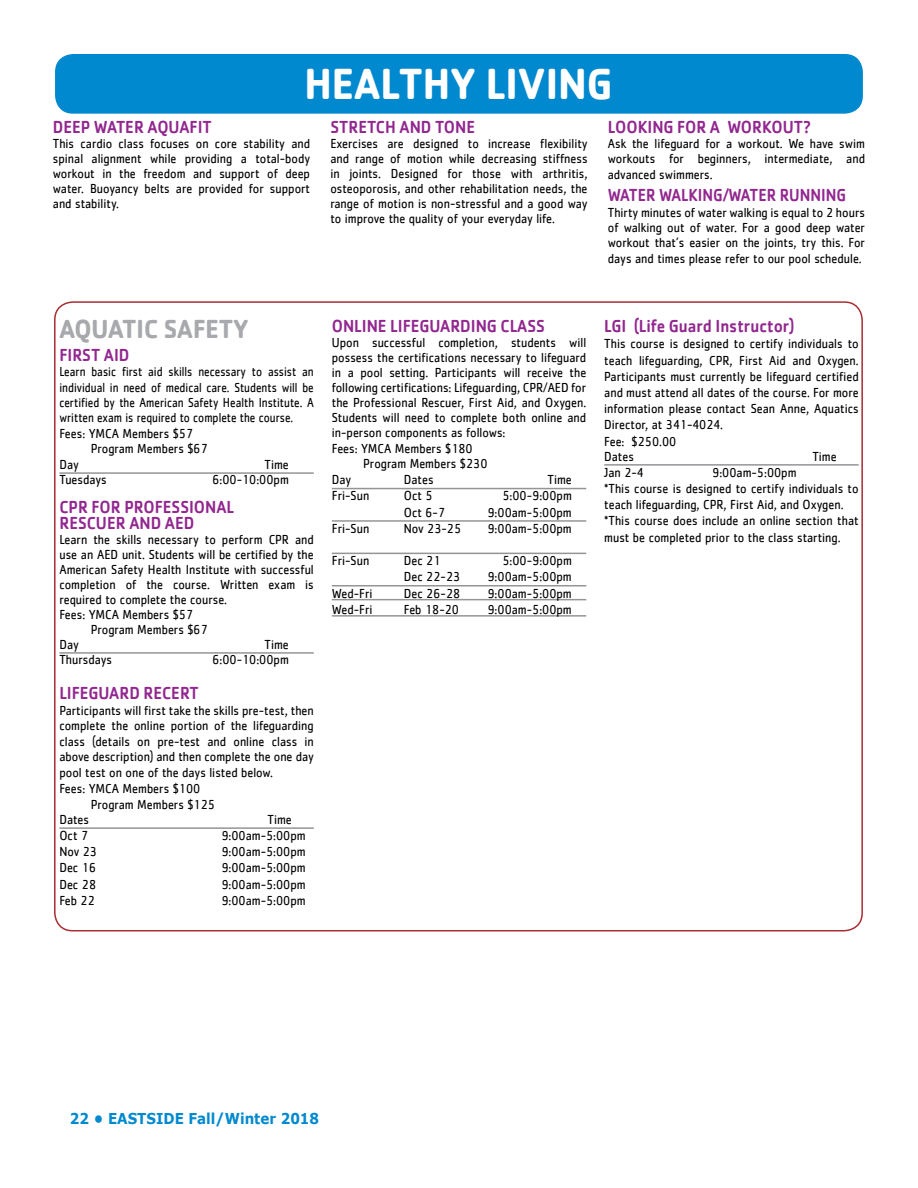
<style>
.page{position:relative;width:918px;height:1188px;background:#fff}
.page>*{position:absolute;margin:0;border:0;box-sizing:border-box;transform-origin:0 0}
.t1{font:700 45px "Cachet";color:#fff;scale:.9 1}
.t2{font:700 27px "Cachet";color:#a7a9ac;scale:.9 1}
.t3{font:500 18px/15.5px "Cachet";color:#92278f;scale:.9 1}
.t4{font:500 18px "Cachet";color:#92278f;scale:.86 1}
.t5{font:700 15px "Verdana";color:#0089cf;scale:.9 1}
.t6{font:13.5px/15px "Cachet";color:#000;text-align:justify;scale:.9 1}
.t7{font:13.5px "Cachet";color:#000;scale:.84 1}
</style>
<div class="page">
<div style="left:55px;top:54px;width:808px;height:60px;background:#0089cf;border-radius:18px"></div>
<hr style="left:59px;top:472px;width:255px;height:2px;background:#939598">
<hr style="left:59px;top:652px;width:255px;height:2px;background:#939598">
<hr style="left:59px;top:827px;width:255px;height:2px;background:#939598">
<hr style="left:332px;top:488px;width:254px;height:1px;background:#939598">
<hr style="left:332px;top:520px;width:254px;height:2px;background:#939598">
<hr style="left:332px;top:553px;width:254px;height:1px;background:#939598">
<hr style="left:332px;top:585px;width:254px;height:2px;background:#939598">
<hr style="left:332px;top:599px;width:254px;height:1px;background:#939598">
<hr style="left:332px;top:615px;width:254px;height:2px;background:#939598">
<hr style="left:604px;top:464px;width:255px;height:2px;background:#939598">
<h1 class="t1" style="left:305px;top:55px;width:344px">HEALTHY LIVING</h1>
<h3 class="t3" style="left:53px;top:119px;width:178px">DEEP WATER AQUAFIT</h3>
<p class="t6" style="left:53px;top:136px;width:287px">This cardio class focuses on core stability and spinal alignment while providing a total-body workout in the freedom and support of deep water. Buoyancy belts are provided for support and stability.</p>
<h3 class="t3" style="left:330px;top:119px;width:162px">STRETCH AND TONE</h3>
<p class="t6" style="left:330px;top:136px;width:287px">Exercises are designed to increase flexibility and range of motion while decreasing stiffness in joints. Designed for those with arthritis, osteoporosis, and other rehabilitation needs, the range of motion is non-stressful and a good way to improve the quality of your everyday life.</p>
<h3 class="t3" style="left:608px;top:119px;width:228px">LOOKING FOR A WORKOUT?</h3>
<p class="t6" style="left:608px;top:136px;width:287px">Ask the lifeguard for a workout. We have swim workouts for beginners, intermediate, and advanced swimmers.</p>
<h3 class="t4" style="left:608px;top:184px;width:279px">WATER WALKING/WATER RUNNING</h3>
<p class="t6" style="left:608px;top:204px;width:287px;line-height:15.5px">Thirty minutes of water walking is equal to 2 hours of walking out of water. For a good deep water workout that’s easier on the joints, try this. For days and times please refer to our pool schedule.</p>
<h2 class="t2" style="left:59px;top:312px;width:212px">AQUATIC SAFETY</h2>
<h3 class="t3" style="left:59px;top:346px;width:79px">FIRST AID</h3>
<p class="t7" style="left:59px;top:364px;width:304px">Learn basic first aid skills necessary to assist an</p>
<p class="t7" style="left:59px;top:379px;width:304px">individual in need of medical care. Students will be</p>
<p class="t7" style="left:59px;top:395px;width:304px">certified by the American Safety Health Institute. A</p>
<p class="t7" style="left:59px;top:410px;width:280px">written exam is required to complete the course.</p>
<p class="t6" style="left:59px;top:426px;width:150px">Fees: YMCA Members $57</p>
<p class="t6" style="left:91px;top:441px;width:132px">Program Members $67</p>
<p class="t6" style="left:59px;top:457px;width:23px">Day</p>
<p class="t6" style="left:265px;top:457px;width:29px">Time</p>
<p class="t6" style="left:59px;top:472px;width:54px">Tuesdays</p>
<p class="t6" style="left:212px;top:472px;width:87px">6:00-10:00pm</p>
<h3 class="t3" style="left:59px;top:499px;width:196px">CPR FOR PROFESSIONAL<br>RESCUER AND AED</h3>
<p class="t6" style="left:59px;top:531px;width:284px">Learn the skills necessary to perform CPR and</p>
<p class="t6" style="left:59px;top:546px;width:284px">use an AED unit. Students will be certified by the</p>
<p class="t6" style="left:59px;top:561px;width:284px">American Safety Health Institute with successful</p>
<p class="t6" style="left:59px;top:576px;width:284px">completion of the course. Written exam is</p>
<p class="t6" style="left:59px;top:591px;width:188px">required to complete the course.</p>
<p class="t6" style="left:59px;top:606px;width:150px">Fees: YMCA Members $57</p>
<p class="t6" style="left:91px;top:621px;width:132px">Program Members $67</p>
<p class="t6" style="left:59px;top:636px;width:23px">Day</p>
<p class="t6" style="left:265px;top:636px;width:29px">Time</p>
<p class="t6" style="left:59px;top:652px;width:60px">Thursdays</p>
<p class="t6" style="left:212px;top:652px;width:87px">6:00-10:00pm</p>
<h3 class="t3" style="left:59px;top:685px;width:156px">LIFEGUARD RECERT</h3>
<p class="t6" style="left:59px;top:702px;width:284px">Participants will first take the skills pre-test, then</p>
<p class="t6" style="left:59px;top:718px;width:284px">complete the online portion of the lifeguarding</p>
<p class="t6" style="left:59px;top:733px;width:284px">class (details on pre-test and online class in</p>
<p class="t6" style="left:59px;top:749px;width:284px">above description) and then complete the one day</p>
<p class="t6" style="left:59px;top:765px;width:239px">pool test on one of the days listed below.</p>
<p class="t6" style="left:59px;top:780px;width:158px">Fees: YMCA Members $100</p>
<p class="t6" style="left:91px;top:797px;width:139px">Program Members $125</p>
<p class="t6" style="left:59px;top:812px;width:35px">Dates</p>
<p class="t6" style="left:268px;top:812px;width:29px">Time</p>
<p class="t6" style="left:59px;top:828px;width:33px">Oct 7</p>
<p class="t6" style="left:221px;top:828px;width:95px">9:00am-5:00pm</p>
<p class="t6" style="left:59px;top:844px;width:43px">Nov 23</p>
<p class="t6" style="left:221px;top:844px;width:95px">9:00am-5:00pm</p>
<p class="t6" style="left:59px;top:860px;width:42px">Dec 16</p>
<p class="t6" style="left:221px;top:860px;width:95px">9:00am-5:00pm</p>
<p class="t6" style="left:59px;top:876px;width:42px">Dec 28</p>
<p class="t6" style="left:221px;top:876px;width:95px">9:00am-5:00pm</p>
<p class="t6" style="left:59px;top:893px;width:41px">Feb 22</p>
<p class="t6" style="left:221px;top:893px;width:95px">9:00am-5:00pm</p>
<h3 class="t3" style="left:332px;top:318px;width:238px">ONLINE LIFEGUARDING CLASS</h3>
<p class="t6" style="left:332px;top:335px;width:284px">Upon successful completion, students will</p>
<p class="t6" style="left:332px;top:350px;width:284px">possess the certifications necessary to lifeguard</p>
<p class="t6" style="left:332px;top:365px;width:284px">in a pool setting. Participants will receive the</p>
<p class="t6" style="left:332px;top:380px;width:284px">following certifications: Lifeguarding, CPR/AED for</p>
<p class="t6" style="left:332px;top:395px;width:284px">the Professional Rescuer, First Aid, and Oxygen.</p>
<p class="t6" style="left:332px;top:410px;width:284px">Students will need to complete both online and</p>
<p class="t6" style="left:332px;top:425px;width:195px">in-person components as follows:</p>
<p class="t6" style="left:332px;top:440px;width:158px">Fees: YMCA Members $180</p>
<p class="t6" style="left:363px;top:456px;width:139px">Program Members $230</p>
<p class="t6" style="left:332px;top:472px;width:23px">Day</p>
<p class="t6" style="left:404px;top:472px;width:35px">Dates</p>
<p class="t6" style="left:548px;top:472px;width:29px">Time</p>
<p class="t6" style="left:332px;top:488px;width:43px">Fri-Sun</p>
<p class="t6" style="left:404px;top:488px;width:33px">Oct 5</p>
<p class="t6" style="left:502px;top:488px;width:79px">5:00-9:00pm</p>
<p class="t6" style="left:404px;top:504px;width:47px">Oct 6-7</p>
<p class="t6" style="left:487px;top:504px;width:95px">9:00am-5:00pm</p>
<p class="t6" style="left:332px;top:521px;width:43px">Fri-Sun</p>
<p class="t6" style="left:404px;top:521px;width:65px">Nov 23-25</p>
<p class="t6" style="left:487px;top:521px;width:95px">9:00am-5:00pm</p>
<p class="t6" style="left:332px;top:553px;width:43px">Fri-Sun</p>
<p class="t6" style="left:404px;top:553px;width:42px">Dec 21</p>
<p class="t6" style="left:502px;top:553px;width:79px">5:00-9:00pm</p>
<p class="t6" style="left:404px;top:569px;width:64px">Dec 22-23</p>
<p class="t6" style="left:487px;top:569px;width:95px">9:00am-5:00pm</p>
<p class="t6" style="left:332px;top:585px;width:47px">Wed-Fri</p>
<p class="t6" style="left:404px;top:585px;width:64px">Dec 26-28</p>
<p class="t6" style="left:487px;top:585px;width:95px">9:00am-5:00pm</p>
<p class="t6" style="left:332px;top:602px;width:47px">Wed-Fri</p>
<p class="t6" style="left:404px;top:602px;width:63px">Feb 18-20</p>
<p class="t6" style="left:487px;top:602px;width:95px">9:00am-5:00pm</p>
<h3 class="t3" style="left:604px;top:318px;width:213px">LGI (Life Guard Instructor)</h3>
<p class="t6" style="left:604px;top:336px;width:284px;line-height:16px;text-align:left">This course is designed to certify individuals to teach lifeguarding, CPR, First Aid and Oxygen.<br>Participants must currently be lifeguard certified and must attend all dates of the course. For more information please contact Sean Anne, Aquatics Director, at 341-4024.<br>Fee: $250.00<br>Dates</p>
<p class="t6" style="left:812px;top:448px;width:29px">Time</p>
<p class="t6" style="left:604px;top:465px;width:45px">Jan 2-4</p>
<p class="t6" style="left:604px;top:464px;width:284px;line-height:16.2px;text-align:left;text-indent:108px">9:00am-5:00pm<br>*This course is designed to certify individuals to teach lifeguarding, CPR, First Aid, and Oxygen. *This course does include an online section that must be completed prior to the class starting.</p>
<p class="t5" style="left:70px;top:1108px;width:278px">22 • EASTSIDE Fall/Winter 2018</p>
</div>
